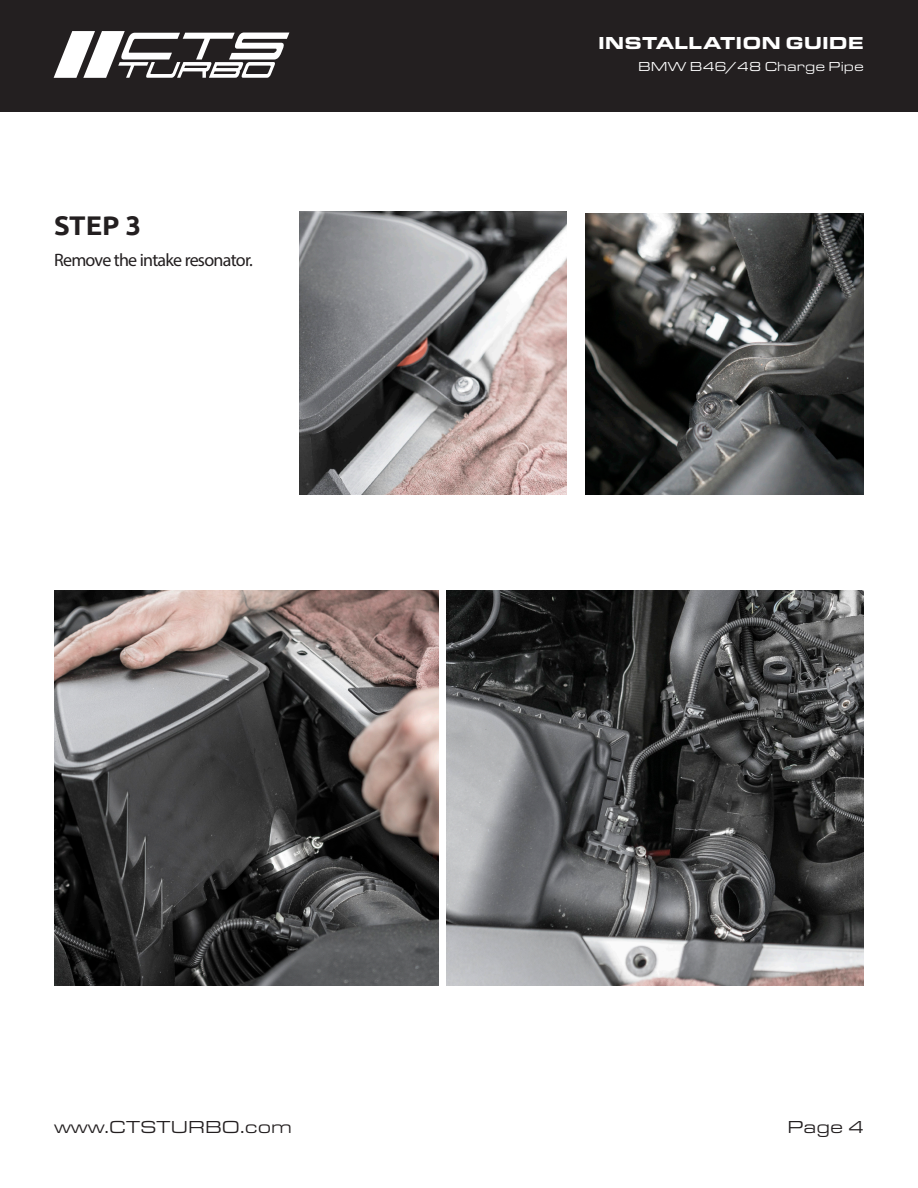
<style>
.page{position:relative;width:918px;height:1188px;background:#fff}
.page>*{position:absolute;margin:0;border:0;box-sizing:border-box;transform-origin:0 0}
.Ubuntu-Header{font:700 27px "Ubuntu";color:#231f20}
.Ubuntu-Text_Body{font:18px "Myriad Pro";letter-spacing:-.04em;color:#231f20}
.t1{font:18px "Eurostile Ext";color:#231f20}
.t2{font:900 18px "Eurostile Ext";color:#fff}
.t3{font:13.5px "Eurostile Ext";color:#fff}
</style>
<div class="page">
<div style="left:0;top:0;width:918px;height:112px;background:#231f20"></div>
<svg style="left:54px;top:31px;width:235px;height:47px"></svg>
<img style="left:300px;top:211px;width:267px;height:283px">
<img style="left:586px;top:214px;width:278px;height:280px">
<img style="left:54px;top:591px;width:384px;height:394px">
<img style="left:446px;top:591px;width:418px;height:394px">
<p class="t2" style="left:598px;top:29px;width:267px">INSTALLATION GUIDE</p>
<p class="Ubuntu-Header" style="left:54px;top:209px;width:89px">STEP 3</p>
<p class="Ubuntu-Text_Body" style="left:54px;top:249px;width:200px">Remove the intake resonator.</p>
<p class="t3" style="left:638px;top:58px;width:227px">BMW B46/48 Charge Pipe</p>
<p class="t1" style="left:54px;top:1115px;width:240px">www.CTSTURBO.com</p>
<p class="t1" style="left:787px;top:1115px;width:78px">Page 4</p>
</div>
